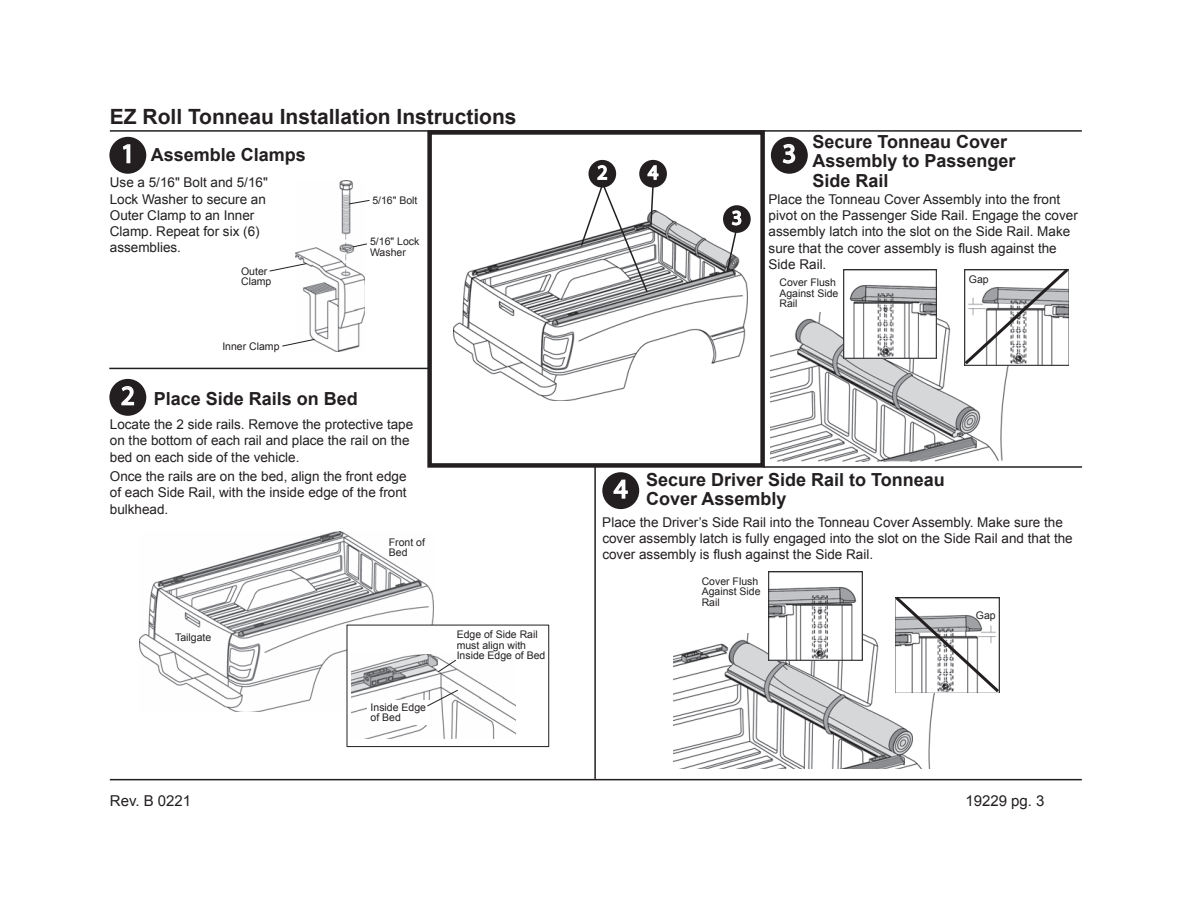
<style>
.page{position:relative;width:1188px;height:918px;background:#fff}
.page>*{position:absolute;margin:0;border:0;box-sizing:border-box;transform-origin:0 0}
.t1{font:27px "Myriad Pro";color:#fff}
.t2{font:700 21px "Arial";color:#231f20}
.t3{font:20.25px "Myriad Pro";color:#fff}
.t4{font:700 18px/19.5px "Arial";color:#231f20}
.t5{font:15px "Arial";color:#231f20}
.t6{font:13.5px/16.2px "Arial";color:#231f20}
.t7{font:10.5px/10.5px "Arial";color:#231f20}
.s1{font-style:inherit}
</style>
<div class="page">
<hr style="left:110px;top:130px;width:972px;height:2px;background:#231f20">
<hr style="left:110px;top:779px;width:972px;height:1px;background:#231f20">
<div style="left:427px;top:130px;width:338px;height:338px;border:4px solid #231f20"></div>
<img style="left:453px;top:211px;width:294px;height:190px">
<img style="left:139px;top:531px;width:294px;height:181px">
<div style="left:347px;top:625px;width:202px;height:122px;background:#fff"></div>
<div style="left:347px;top:625px;width:202px;height:122px;border:1px solid #231f20"></div>
<hr style="left:594px;top:466px;width:2px;height:313px;background:#231f20">
<img style="left:352px;top:655px;width:163px;height:84px">
<hr style="left:109px;top:368px;width:319px;height:1px;background:#231f20">
<div style="left:367px;top:700px;width:63px;height:25px;background:#fff"></div>
<svg style="left:426px;top:689px;width:33px;height:18px"></svg>
<svg style="left:437px;top:659px;width:20px;height:14px"></svg>
<img style="left:295px;top:181px;width:70px;height:170px">
<svg style="left:269px;top:263px;width:38px;height:9px"></svg>
<svg style="left:282px;top:338px;width:33px;height:9px"></svg>
<svg style="left:348px;top:200px;width:22px;height:5px"></svg>
<svg style="left:351px;top:243px;width:16px;height:5px"></svg>
<img style="left:771px;top:313px;width:238px;height:149px">
<img style="left:843px;top:269px;width:93px;height:89px">
<svg style="left:962px;top:268px;width:107px;height:99px"></svg>
<hr style="left:763px;top:466px;width:319px;height:2px;background:#231f20">
<img style="left:674px;top:633px;width:261px;height:135px">
<img style="left:769px;top:572px;width:93px;height:88px">
<svg style="left:892px;top:596px;width:108px;height:99px"></svg>
<div style="left:109px;top:137px;width:37px;height:37px;background:#231f20;border-radius:50%"></div>
<svg style="left:123px;top:144px;width:8px;height:20px"></svg>
<div style="left:109px;top:379px;width:37px;height:37px;background:#231f20;border-radius:50%"></div>
<svg style="left:121px;top:386px;width:14px;height:20px"></svg>
<div style="left:771px;top:137px;width:37px;height:37px;background:#231f20;border-radius:50%"></div>
<svg style="left:782px;top:143px;width:14px;height:21px"></svg>
<div style="left:602px;top:472px;width:37px;height:37px;background:#231f20;border-radius:50%"></div>
<svg style="left:613px;top:479px;width:15px;height:20px"></svg>
<div style="left:588px;top:160px;width:28px;height:28px;background:#231f20;border-radius:50%"></div>
<div style="left:723px;top:205px;width:28px;height:28px;background:#231f20;border-radius:50%"></div>
<svg style="left:725px;top:210px;width:17px;height:63px"></svg>
<div style="left:639px;top:160px;width:28px;height:28px;background:#231f20;border-radius:50%"></div>
<svg style="left:580px;top:162px;width:79px;height:132px"></svg>
<h2 class="t2" style="left:110px;top:103px;width:408px">EZ Roll Tonneau Installation Instructions</h2>
<h1 class="t1" style="left:121px;top:137px;width:15px">1</h1>
<h3 class="t4" style="left:151px;top:146px;width:157px">Assemble Clamps</h3>
<p class="t6" style="left:110px;top:175px;width:160px">Use a 5/16" Bolt and 5/16"<br>Lock Washer to secure an<br>Outer Clamp to an Inner<br>Clamp. Repeat for six (6) assemblies.</p>
<p class="t7" style="left:241px;top:266px;width:32px">Outer<br>Clamp</p>
<p class="t7" style="left:222px;top:341px;width:59px">Inner Clamp</p>
<p class="t7" style="left:372px;top:195px;width:47px">5/16" Bolt</p>
<p class="t7" style="left:370px;top:236px;width:51px">5/16" Lock<br>Washer</p>
<h1 class="t1" style="left:121px;top:379px;width:15px">2</h1>
<h3 class="t4" style="left:154px;top:390px;width:206px">Place Side Rails on Bed</h3>
<p class="t6" style="left:110px;top:417px;width:305px">Locate the 2 side rails. Remove the protective tape on the bottom of each rail and place the rail on the bed on each side of the vehicle.</p>
<p class="t6" style="left:110px;top:468px;width:298px;text-align:justify">Once the rails are on the bed, align the front edge of each Side Rail, with the inside edge of the front bulkhead.</p>
<p class="t7" style="left:175px;top:632px;width:38px">Tailgate</p>
<p class="t7" style="left:389px;top:537px;width:38px">Front of<br>Bed</p>
<p class="t7" style="left:371px;top:702px;width:57px">Inside Edge of Bed</p>
<p class="t7" style="left:457px;top:630px;width:90px">Edge of Side Rail must align with<br>Inside Edge of Bed</p>
<h3 class="t3" style="left:597px;top:160px;width:12px">2</h3>
<h3 class="t3" style="left:648px;top:160px;width:12px">4</h3>
<h3 class="t3" style="left:732px;top:205px;width:12px">3</h3>
<h1 class="t1" style="left:782px;top:137px;width:15px">3</h1>
<h3 class="t4" style="left:813px;top:132px;width:205px">Secure Tonneau Cover<br>Assembly to Passenger<br>Side Rail</h3>
<p class="t6" style="left:769px;top:191px;width:311px">Place the Tonneau Cover Assembly into the front pivot on the Passenger Side Rail. Engage the cover assembly latch into the slot on the Side Rail. Make sure that the cover assembly is flush against the Side Rail.</p>
<p class="t7" style="left:779px;top:277px;width:60px">Cover Flush<br>Against Side<br>Rail</p>
<p class="t7" style="left:969px;top:275px;width:21px">Gap</p>
<h1 class="t1" style="left:614px;top:472px;width:15px">4</h1>
<h3 class="t4" style="left:646px;top:470px;width:300px">Secure Driver Side Rail to Tonneau<br>Cover Assembly</h3>
<p class="t6" style="left:602px;top:514px;width:472px">Place the Driver’s Side Rail into the Tonneau Cover Assembly. Make sure the cover assembly latch is fully engaged into the slot on the Side Rail and that the cover assembly is flush against the Side Rail.</p>
<p class="t7" style="left:702px;top:576px;width:60px">Cover Flush<br>Against Side<br>Rail</p>
<p class="t7" style="left:976px;top:610px;width:21px">Gap</p>
<p class="t5" style="left:110px;top:791px;width:83px">Rev. B 0221</p>
<p class="t5" style="left:965px;top:791px;width:81px">1<span class="s1">92</span>29 pg. 3</p>
</div>
